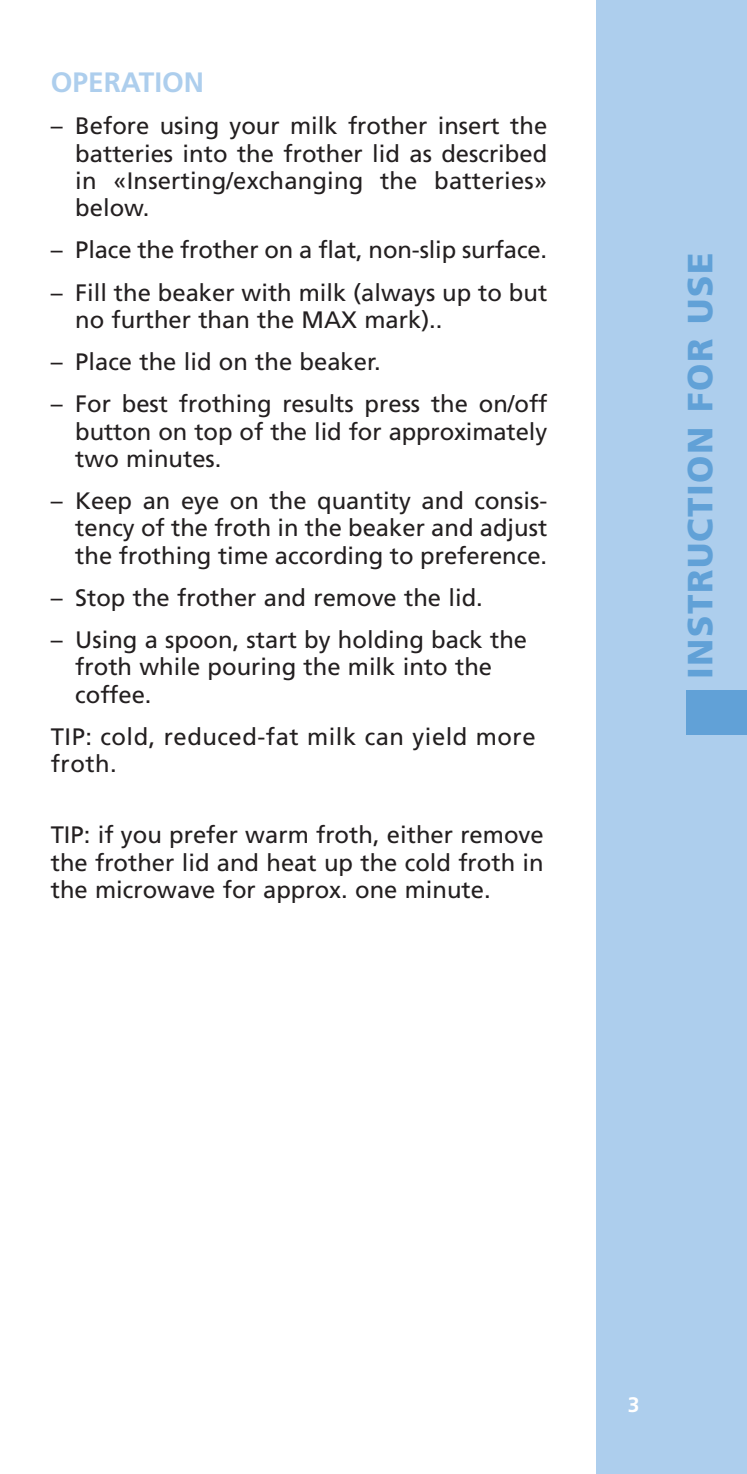
<style>
.page{position:relative;width:747px;height:1474px;background:#fff}
.page>*{position:absolute;margin:0;border:0;box-sizing:border-box;transform-origin:0 0}
.t1{font:900 35px "Frutiger";letter-spacing:.045em;color:#61a1d7}
.t2{font:700 28px "Frutiger";color:#adceed}
.t3{font:23.8px/27.3px "Frutiger";color:#231f20;text-align:justify}
.t4{font:23.8px/27.3px "Frutiger";letter-spacing:.02em;color:#231f20}
.t5{font:700 21px "Frutiger";color:#fff}
</style>
<div class="page">
<div style="left:596px;top:0;width:150px;height:1474px;background:#adceed"></div>
<div style="left:686px;top:690px;width:60px;height:44px;background:#61a1d7"></div>
<p class="t2" style="left:51px;top:71px;width:155px">OPERATION</p>
<p class="t3" style="left:75px;top:114px;width:473px;text-indent:-24px">– Before using your milk frother insert the batteries into the frother lid as described in «Inserting/exchanging the batteries» below.</p>
<p class="t3" style="left:51px;top:238px;width:498px">– Place the frother on a flat, non-slip surface.</p>
<p class="t3" style="left:75px;top:280px;width:473px;text-indent:-24px">– Fill the beaker with milk (always up to but no further than the MAX mark)..</p>
<p class="t3" style="left:51px;top:350px;width:331px">– Place the lid on the beaker.</p>
<p class="t3" style="left:75px;top:392px;width:473px;text-indent:-24px">– For best frothing results press the on/off button on top of the lid for approximately two minutes.</p>
<p class="t3" style="left:75px;top:489px;width:473px;text-indent:-24px">– Keep an eye on the quantity and consis&shy;tency of the froth in the beaker and adjust the frothing time according to preference.</p>
<p class="t3" style="left:51px;top:586px;width:433px">– Stop the frother and remove the lid.</p>
<p class="t3" style="left:75px;top:628px;width:453px;text-align:left;text-indent:-24px">– Using a spoon, start by holding back the froth while pouring the milk into the coffee.</p>
<p class="t4" style="left:51px;top:725px;width:486px">TIP: cold, reduced-fat milk can yield more froth.</p>
<p class="t3" style="left:51px;top:823px;width:494px">TIP: if you prefer warm froth, either remove the frother lid and heat up the cold froth in the microwave for approx. one minute.</p>
<h1 class="t1" style="left:686px;top:679px;width:427px;rotate:-90deg">INSTRUCTION FOR USE</h1>
<p class="t5" style="left:627px;top:1395px;width:13px">3</p>
</div>
